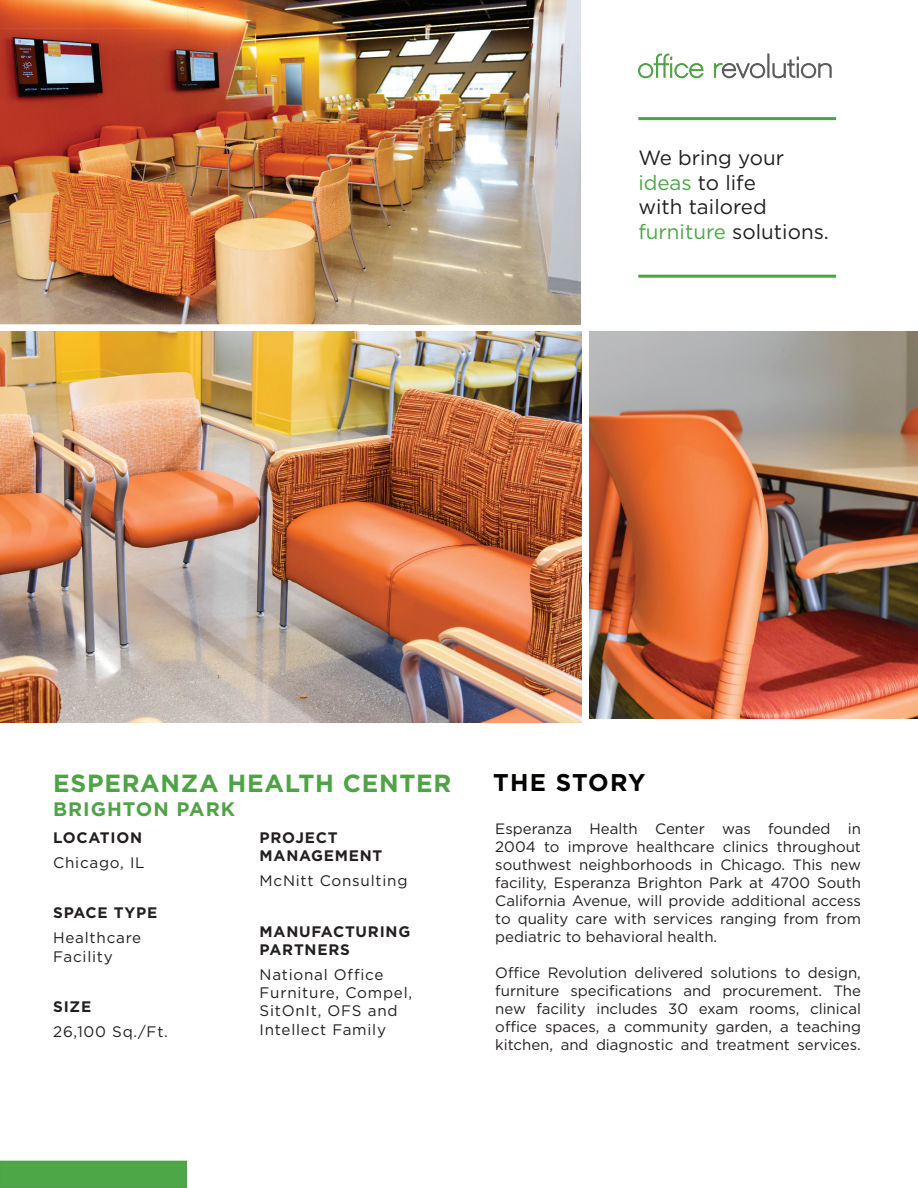
<style>
.page{position:relative;width:918px;height:1188px;background:#fff}
.page>*{position:absolute;margin:0;border:0;box-sizing:border-box;transform-origin:0 0}
.t1{font:700 24.75px "Gotham";letter-spacing:.03em;color:#4fa246}
.t2{font:700 24.3px "Gotham";letter-spacing:.04em;color:#040503}
.t3{font:20.55px/24.8px "Gotham";color:#231f20}
.t4{font:700 19.5px "Gotham";letter-spacing:.05em;color:#4fa246}
.t5{font:15.3px/18.3px "Gotham";letter-spacing:.05em;color:#231f20}
.t6{font:700 15.3px/18.3px "Gotham";letter-spacing:.05em;color:#231f20}
.t7{font:15px/18px "Gotham";color:#231f20;text-align:justify}
.s1{color:#4da647}
</style>
<div class="page">
<img style="left:590px;top:332px;width:328px;height:386px">
<div style="left:0;top:1161px;width:186px;height:27px;background:#4da647"></div>
<hr style="left:638px;top:275px;width:198px;height:3px;background:#4da246">
<hr style="left:638px;top:117px;width:198px;height:3px;background:#4da246">
<svg style="left:638px;top:54px;width:65px;height:24px"></svg>
<svg style="left:714px;top:63px;width:52px;height:16px"></svg>
<div style="left:767px;top:53px;width:3px;height:25px;background:#5c5c5c;border:1px solid #5c5c5c"></div>
<svg style="left:772px;top:57px;width:60px;height:22px"></svg>
<img style="left:0;top:0;width:581px;height:324px">
<img style="left:0;top:0;width:188px;height:28px">
<img style="left:0;top:332px;width:581px;height:391px">
<h3 class="t3" style="left:638px;top:145px;width:192px">We bring your <span class="s1">ideas</span> to life<br>with tailored <span class="s1">furniture</span> solutions.</h3>
<h1 class="t1" style="left:53px;top:769px;width:400px">ESPERANZA HEALTH CENTER</h1>
<h3 class="t4" style="left:53px;top:798px;width:183px">BRIGHTON PARK</h3>
<p class="t6" style="left:53px;top:828px;width:90px">LOCATION</p>
<p class="t5" style="left:53px;top:853px;width:93px">Chicago, IL</p>
<p class="t6" style="left:53px;top:903px;width:106px">SPACE TYPE</p>
<p class="t5" style="left:53px;top:928px;width:90px">Healthcare<br>Facility</p>
<p class="t6" style="left:53px;top:997px;width:40px">SIZE</p>
<p class="t5" style="left:53px;top:1022px;width:116px">26,100 Sq./Ft.</p>
<p class="t6" style="left:260px;top:828px;width:124px">PROJECT<br>MANAGEMENT</p>
<p class="t5" style="left:260px;top:872px;width:149px">McNitt Consulting</p>
<p class="t6" style="left:260px;top:922px;width:152px">MANUFACTURING<br>PARTNERS</p>
<p class="t5" style="left:260px;top:965px;width:154px">National Office<br>Furniture, Compel,<br>SitOnIt, OFS and<br>Intellect Family</p>
<h2 class="t2" style="left:493px;top:769px;width:154px">THE STORY</h2>
<p class="t7" style="left:495px;top:819px;width:367px">Esperanza Health Center was founded in 2004 to improve healthcare clinics throughout southwest neighborhoods in Chicago. This new facility, Esperanza Brighton Park at 4700 South California Avenue, will provide additional access to quality care with services ranging from from pediatric to behavioral health.</p>
<p class="t7" style="left:495px;top:963px;width:367px">Office Revolution delivered solutions to design, furniture specifications and procurement. The new facility includes 30 exam rooms, clinical office spaces, a community garden, a teaching kitchen, and diagnostic and treatment services.</p>
</div>
